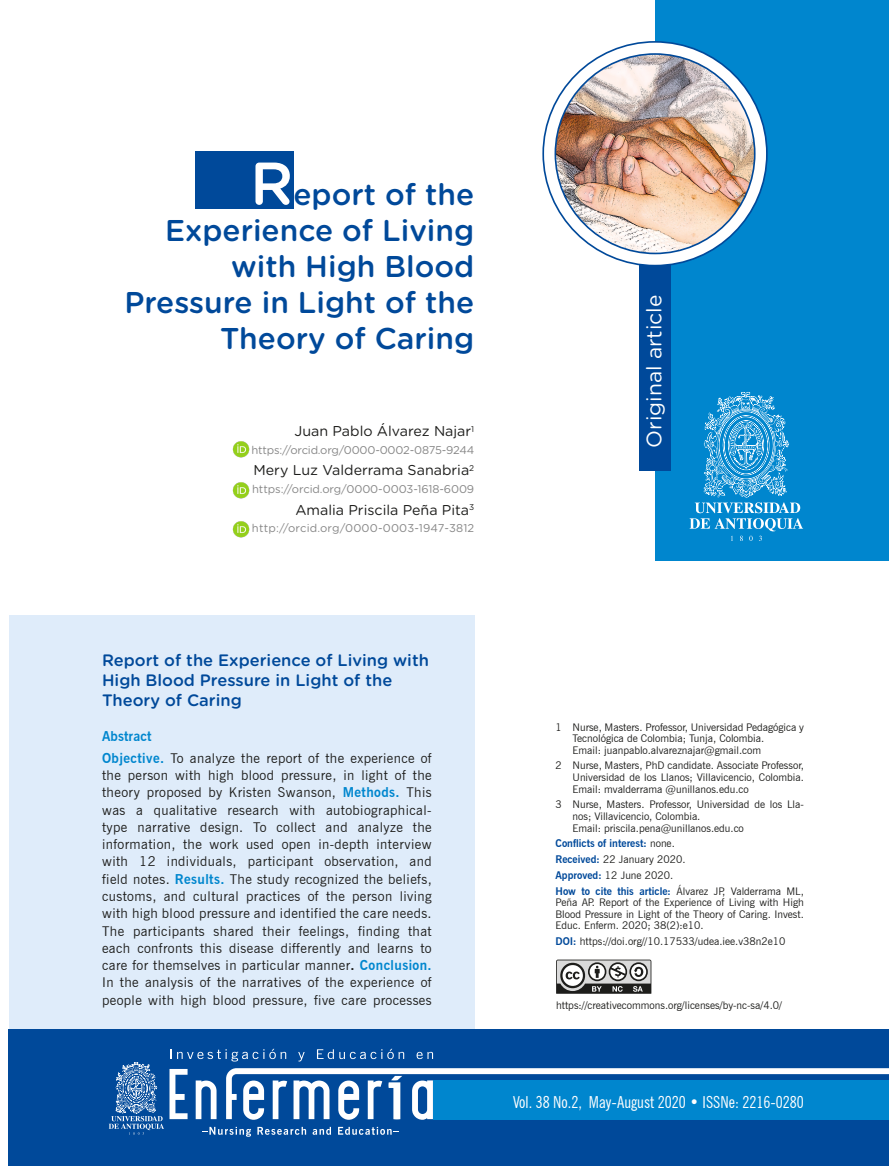
<style>
.page{position:relative;width:889px;height:1166px;background:#fff}
.page>*{position:absolute;margin:0;border:0;box-sizing:border-box;transform-origin:0 0}
.t1{font:500 30px/36px "Gotham Rounded";color:#00499a;text-align:right}
.t2{font:21px "Gotham Rounded";color:#fff}
.t3{font:500 16.5px/19.8px "Gotham Rounded";color:#00499a}
.t4{font:condensed 16.5px "News Gothic BT";color:#fff}
.t5{font:14.25px "Gotham Rounded";color:#1d1d1b}
.t6{font:13.5px/17.2px "News Gothic BT";letter-spacing:.03em;color:#1d1d1b}
.t7{font:11.25px "Gotham Rounded";letter-spacing:-.01em;color:#878787}
.t8{font:11.25px "Gotham Rounded";letter-spacing:.015em;color:#878787}
.t9{font:10.5px/11.6px "News Gothic BT";color:#1d1d1b}
.t10{font:700 10.5px/15.8px "News Gothic BT";color:#00499a}
.s1{font-size:60px;color:#fff}
.s2{font-weight:700;color:#0086ce}
.s3{font-weight:700}
.s4{font-weight:400;color:#1d1d1b}
.s5{font-weight:700;color:#00499a}
</style>
<div class="page">
<div style="left:655px;top:0;width:234px;height:560px;background:#0086ce"></div>
<div style="left:9px;top:614px;width:465px;height:549px;background:#dfecfa"></div>
<div style="left:9px;top:1029px;width:880px;height:136px;background:#00499a"></div>
<svg style="left:689px;top:392px;width:114px;height:149px"></svg>
<div style="left:639px;top:234px;width:32px;height:236px;background:#00499a"></div>
<img style="left:542px;top:41px;width:225px;height:225px">
<svg style="left:109px;top:1048px;width:780px;height:88px"></svg>
<div style="left:433px;top:1079px;width:456px;height:39px;background:#0086ce"></div>
<svg style="left:556px;top:959px;width:95px;height:34px"></svg>
<div style="left:195px;top:151px;width:98px;height:58px;background:#00499a"></div>
<img style="left:232px;top:441px;width:18px;height:17px">
<img style="left:232px;top:482px;width:18px;height:16px">
<img style="left:232px;top:521px;width:18px;height:17px">
<h1 class="t1" style="left:124px;top:175px;width:351px"><span class="s1">R</span>eport of the<br>Experience of Living with High Blood<br>Pressure in Light of the<br>Theory of Caring</h1>
<p class="t5" style="left:294px;top:421px;width:181px">Juan Pablo Álvarez Najar<sup>1</sup></p>
<p class="t7" style="left:251px;top:442px;width:224px">https://orcid.org/0000-0002-0875-9244</p>
<p class="t5" style="left:253px;top:460px;width:222px">Mery Luz Valderrama Sanabria<sup>2</sup></p>
<p class="t7" style="left:252px;top:481px;width:224px">https://orcid.org/0000-0003-1618-6009</p>
<p class="t5" style="left:295px;top:499px;width:180px">Amalia Priscila Peña Pita<sup>3</sup></p>
<p class="t8" style="left:252px;top:520px;width:224px">http://orcid.org/0000-0003-1947-3812</p>
<h2 class="t2" style="left:639px;top:447px;width:154px;rotate:-90deg">Original article</h2>
<p class="t3" style="left:102px;top:649px;width:328px">Report of the Experience of Living with<br>High Blood Pressure in Light of the<br>Theory of Caring</p>
<p class="t6" style="left:102px;top:725px;width:331px;line-height:21.5px"><span class="s2">Abstract<br>Objective.</span> To analyze the report of the experience of</p>
<p class="t6" style="left:102px;top:766px;width:331px;text-align:justify">the person with high blood pressure, in light of the theory proposed by Kristen Swanson, <span class="s2">Methods.</span> This was a qualitative research with autobiographical&shy;type narrative design. To collect and analyze the information, the work used open in-depth interview with 12 individuals, participant observation, and field notes. <span class="s2">Results.</span> The study recognized the beliefs, customs, and cultural practices of the person living with high blood pressure and identified the care needs.<br>The participants shared their feelings, finding that each confronts this disease differently and learns to care for themselves in particular manner<span class="s3">.</span> <span class="s2">Conclusion.<br></span>In the analysis of the narratives of the experience of people with high blood pressure, five care processes</p>
<p class="t9" style="left:572px;top:720px;width:233px;text-indent:-17px">1 Nurse, Masters. Professor, Universidad Pedagógica y<br>Tecnológica de Colombia; Tunja, Colombia.<br>Email: juanpablo.alvareznajar@gmail.com</p>
<p class="t9" style="left:572px;top:759px;width:233px;text-align:justify;text-indent:-17px">2 Nurse, Masters, PhD candidate. Associate Professor, Universidad de los Llanos; Villavicencio, Colombia.<br>Email: mvalderrama @unillanos.edu.co</p>
<p class="t9" style="left:572px;top:798px;width:233px;text-indent:-17px">3 Nurse, Masters. Professor, Universidad de los Lla&shy;nos; Villavicencio, Colombia.<br>Email: priscila.pena@unillanos.edu.co</p>
<p class="t10" style="left:555px;top:835px;width:250px">Conflicts of interest: <span class="s4">none.<br></span>Received: <span class="s4">22 January 2020.<br></span>Approved: <span class="s4">12 June 2020.<br></span>How to cite this article: <span class="s4">Álvarez JP, Valderrama ML,</span></p>
<p class="t9" style="left:555px;top:896px;width:250px;text-align:justify">Peña AP. Report of the Experience of Living with High Blood Pressure in Light of the Theory of Caring. Invest.<br>Educ. Enferm. 2020; 38(2):e10.</p>
<p class="t9" style="left:555px;top:935px;width:231px"><span class="s5">DOI:</span> https://doi.org//10.17533/udea.iee.v38n2e10</p>
<p class="t9" style="left:556px;top:998px;width:227px">https://creativecommons.org/licenses/by-nc-sa/4.0/</p>
<p class="t4" style="left:513px;top:1091px;width:292px">Vol. 38 No.2, May-August 2020 • ISSNe: 2216-0280</p>
</div>
